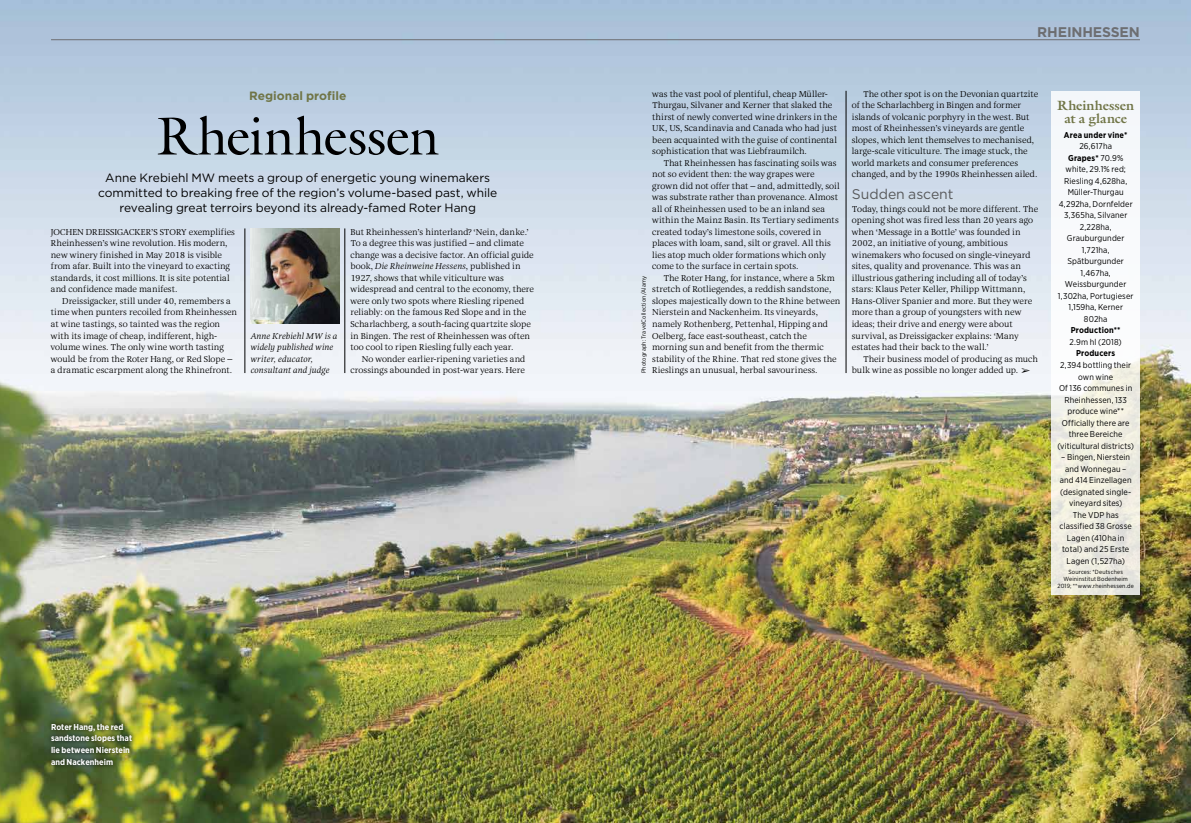
<style>
.page{position:relative;width:1191px;height:823px;background:#fff}
.page>*{position:absolute;margin:0;border:0;box-sizing:border-box;transform-origin:0 0}
.t1{font:54px "Galliard";letter-spacing:-.01em;color:#000}
.t2{font:14px "Gotham";color:#58595b}
.t3{font:700 14px "Gotham";letter-spacing:-.01em;color:#6d6e71}
.t4{font:700 13.5px/13.5px "Galliard";color:#707546;text-align:center}
.t5{font:12px/15px "Gotham";color:#000;text-align:center}
.t6{font:700 12px "Gotham";color:#707546}
.t7{font:8.5px/11.5px "Alinea Serif Normal";color:#000}
.t8{font:8.5px/11.5px "Gotham Narrow";letter-spacing:.01em;color:#000;text-align:center}
.t9{font:italic 8.5px/11.5px "Alinea Serif";color:#000}
.t10{font:700 8.5px/11.5px "Gotham Narrow";color:#fff}
.t11{font:700 8.5px "Gotham Narrow";letter-spacing:.02em;color:#000}
.t12{font:6px/7px "Gotham Narrow";letter-spacing:.025em;color:#000;text-align:center}
.s1{font-family:"Alinea Serif Normal";font-style:normal}
.s2{font-weight:700}
</style>
<div class="page">
<img style="left:0;top:0;width:1191px;height:822px">
<hr style="left:51px;top:39px;width:1089px;height:1px;background:#6d6e71">
<svg style="left:1051px;top:91px;width:89px;height:503px;fill:#f6f8fa"></svg>
<svg style="left:46px;top:718px;width:91px;height:51px;background:#53642f"></svg>
<hr style="left:846px;top:91px;width:1px;height:282px;background:#000">
<hr style="left:245px;top:228px;width:1px;height:145px;background:#000">
<hr style="left:345px;top:228px;width:1px;height:145px;background:#000">
<img style="left:251px;top:228px;width:88px;height:95px">
<h3 class="t6" style="left:249px;top:88px;width:99px">Regional profile</h3>
<h1 class="t1" style="left:156px;top:102px;width:285px">Rheinhessen</h1>
<h3 class="t5" style="left:98px;top:170px;width:401px">Anne Krebiehl MW meets a group of energetic young winemakers committed to breaking free of the region’s volume-based past, while revealing great terroirs beyond its already-famed Roter Hang</h3>
<p class="t7" style="left:51px;top:226px;width:186px">JOCHEN DREISSIGACKER’S STORY exemplifies Rheinhessen’s wine revolution. His modern, new winery finished in May 2018 is visible from afar. Built into the vineyard to exacting standards, it cost millions. It is site potential and confidence made manifest.</p>
<p class="t7" style="left:51px;top:295px;width:188px;text-indent:11px">Dreissigacker, still under 40, remembers a time when punters recoiled from Rheinhessen at wine tastings, so tainted was the region with its image of cheap, indifferent, high&shy;volume wines. The only wine worth tasting would be from the Roter Hang, or Red Slope – a dramatic escarpment along the Rhinefront.</p>
<p class="t9" style="left:251px;top:330px;width:88px">Anne Krebiehl MW is a widely published wine writer, educator, consultant and judge</p>
<p class="t7" style="left:350px;top:226px;width:185px">But Rheinhessen’s hinterland? ‘Nein, danke.’<br>To a degree this was justified – and climate change was a decisive factor. An official guide</p>
<p class="t9" style="left:350px;top:261px;width:172px"><span class="s1">book,</span> Die Rheinweine Hessens<span class="s1">, published in</span></p>
<p class="t7" style="left:350px;top:272px;width:185px">1927, shows that while viticulture was widespread and central to the economy, there were only two spots where Riesling ripened reliably: on the famous Red Slope and in the Scharlachberg, a south-facing quartzite slope in Bingen. The rest of Rheinhessen was often too cool to ripen Riesling fully each year.</p>
<p class="t7" style="left:350px;top:353px;width:176px;text-align:right">No wonder earlier-ripening varieties and crossings abounded in post-war years. Here</p>
<p class="t10" style="left:51px;top:720px;width:83px">Roter Hang, the red sandstone slopes that lie between Nierstein and Nackenheim</p>
<h2 class="t3" style="left:1037px;top:22px;width:104px">RHEINHESSEN</h2>
<p class="t7" style="left:652px;top:88px;width:187px">was the vast pool of plentiful, cheap Müller-Thurgau, Silvaner and Kerner that slaked the thirst of newly converted wine drinkers in the UK, US, Scandinavia and Canada who had just been acquainted with the guise of continental sophistication that was Liebfraumilch.</p>
<p class="t7" style="left:652px;top:157px;width:189px;text-indent:11px">That Rheinhessen has fascinating soils was not so evident then: the way grapes were grown did not offer that – and, admittedly, soil was substrate rather than provenance. Almost all of Rheinhessen used to be an inland sea within the Mainz Basin. Its Tertiary sediments created today’s limestone soils, covered in places with loam, sand, silt or gravel. All this lies atop much older formations which only come to the surface in certain spots.</p>
<p class="t7" style="left:652px;top:272px;width:190px;text-indent:11px">The Roter Hang, for instance, where a 5km stretch of Rotliegendes, a reddish sandstone, slopes majestically down to the Rhine between Nierstein and Nackenheim. Its vineyards, namely Rothenberg, Pettenhal, Hipping and Oelberg, face east-southeast, catch the morning sun and benefit from the thermic stability of the Rhine. That red stone gives the Rieslings an unusual, herbal savouriness.</p>
<p class="t12" style="left:640px;top:373px;width:99px;rotate:-90deg">Photograph: TravelCollection/Alamy</p>
<p class="t7" style="left:852px;top:88px;width:188px;text-indent:11px">The other spot is on the Devonian quartzite of the Scharlachberg in Bingen and former islands of volcanic porphyry in the west. But most of Rheinhessen’s vineyards are gentle slopes, which lent themselves to mechanised, large-scale viticulture. The image stuck, the world markets and consumer preferences changed, and by the 1990s Rheinhessen ailed.</p>
<h2 class="t2" style="left:852px;top:185px;width:103px">Sudden ascent</h2>
<p class="t7" style="left:852px;top:203px;width:188px">Today, things could not be more different. The opening shot was fired less than 20 years ago when ‘Message in a Bottle’ was founded in 2002, an initiative of young, ambitious winemakers who focused on single-vineyard sites, quality and provenance. This was an illustrious gathering including all of today’s stars: Klaus Peter Keller, Philipp Wittmann, Hans-Oliver Spanier and more. But they were more than a group of youngsters with new ideas; their drive and energy were about survival, as Dreissigacker explains: ‘Many estates had their back to the wall.’</p>
<p class="t7" style="left:852px;top:353px;width:188px;text-indent:11px">Their business model of producing as much bulk wine as possible no longer added up. ➢</p>
<h3 class="t4" style="left:1057px;top:98px;width:78px">Rheinhessen at a glance</h3>
<p class="t11" style="left:1064px;top:129px;width:65px">Area under vine*</p>
<p class="t8" style="left:1058px;top:140px;width:77px">26,617ha<br><span class="s2">Grapes*</span> 70.9% white, 29.1% red;<br>Riesling 4,628ha,<br>Müller-Thurgau<br>4,292ha, Dornfelder<br>3,365ha, Silvaner<br>2,228ha,<br>Grauburgunder<br>1,721ha,<br>Spätburgunder<br>1,467ha,<br>Weissburgunder<br>1,302ha, Portugieser<br>1,159ha, Kerner<br>802ha</p>
<p class="t11" style="left:1070px;top:325px;width:51px">Production**</p>
<p class="t8" style="left:1069px;top:336px;width:54px">2.9m hl (2018)</p>
<p class="t11" style="left:1076px;top:348px;width:41px">Producers</p>
<p class="t8" style="left:1057px;top:359px;width:78px">2,394 bottling their own wine<br>Of 136 communes in<br>Rheinhessen, 133 produce wine**<br>Officially there are three Bereiche (viticultural districts)</p>
<p class="t8" style="left:1059px;top:451px;width:74px">– Bingen, Nierstein and Wonnegau – and 414 Einzellagen (designated single&shy;vineyard sites)<br>The VDP has classified 38 Grosse<br>Lagen (410ha in total) and 25 Erste<br>Lagen (1,527ha)</p>
<p class="t12" style="left:1057px;top:567px;width:78px">Sources: *Deutsches<br>Weininstitut Bodenheim<br>2019; **www.rheinhessen.de</p>
</div>
